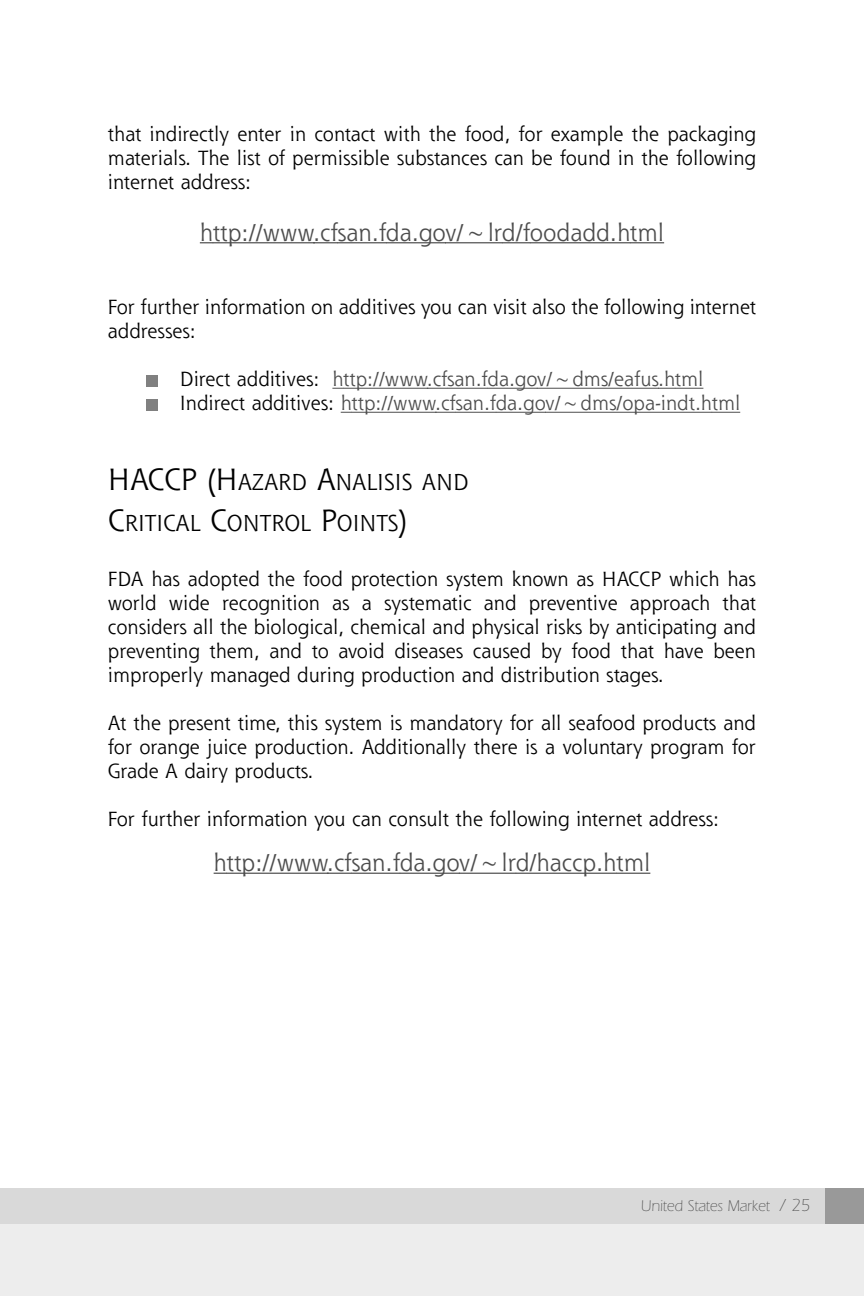
<style>
.page{position:relative;width:864px;height:1296px;background:#fff}
.page>*{position:absolute;margin:0;border:0;box-sizing:border-box;transform-origin:0 0}
.t1{font:24px "Shannon";color:#4d4d4d}
.t2{font:22.4px/40.6px "Shannon";color:#000}
.t3{font:20px/24px "Shannon";color:#000;text-align:justify}
.t4{font:20px/24px "Shannon";color:#4d4d4d}
.t5{font:300 16px "Itc Eras";color:#4d4d4d;scale:.95 1}
.s1{color:#000}
.s2{font-size:30px}
.s3{font-size:18px}
</style>
<div class="page">
<div style="left:0;top:1209px;width:864px;height:87px;background:#ededed"></div>
<svg style="left:200px;top:242px;width:13px;height:1px"></svg>
<hr style="left:213px;top:242px;width:102px;height:1px;background:#4d4d4d">
<svg style="left:315px;top:242px;width:23px;height:1px"></svg>
<hr style="left:338px;top:242px;width:48px;height:1px;background:#4d4d4d">
<hr style="left:386px;top:242px;width:60px;height:1px;background:#4d4d4d">
<hr style="left:445px;top:242px;width:57px;height:1px;background:#4d4d4d">
<svg style="left:502px;top:242px;width:28px;height:1px"></svg>
<hr style="left:530px;top:242px;width:100px;height:1px;background:#4d4d4d">
<hr style="left:630px;top:242px;width:34px;height:1px;background:#4d4d4d">
<hr style="left:343px;top:388px;width:85px;height:1px;background:#4d4d4d">
<svg style="left:427px;top:388px;width:20px;height:1px"></svg>
<hr style="left:447px;top:388px;width:41px;height:1px;background:#4d4d4d">
<hr style="left:488px;top:388px;width:50px;height:1px;background:#4d4d4d">
<hr style="left:537px;top:388px;width:122px;height:1px;background:#4d4d4d">
<svg style="left:658px;top:388px;width:45px;height:1px"></svg>
<hr style="left:351px;top:412px;width:86px;height:1px;background:#4d4d4d">
<svg style="left:435px;top:412px;width:20px;height:1px"></svg>
<hr style="left:455px;top:412px;width:41px;height:1px;background:#4d4d4d">
<hr style="left:496px;top:412px;width:50px;height:1px;background:#4d4d4d">
<hr style="left:545px;top:412px;width:167px;height:1px;background:#4d4d4d">
<svg style="left:712px;top:412px;width:28px;height:1px"></svg>
<svg style="left:214px;top:873px;width:13px;height:1px"></svg>
<hr style="left:227px;top:873px;width:102px;height:1px;background:#4d4d4d">
<svg style="left:328px;top:873px;width:23px;height:1px"></svg>
<hr style="left:351px;top:873px;width:49px;height:1px;background:#4d4d4d">
<hr style="left:400px;top:873px;width:60px;height:1px;background:#4d4d4d">
<hr style="left:459px;top:873px;width:57px;height:1px;background:#4d4d4d">
<hr style="left:516px;top:873px;width:101px;height:1px;background:#4d4d4d">
<hr style="left:616px;top:873px;width:34px;height:1px;background:#4d4d4d">
<div style="left:146px;top:399px;width:11px;height:11px;background:#808080"></div>
<div style="left:146px;top:375px;width:11px;height:11px;background:#808080"></div>
<div style="left:0;top:1188px;width:864px;height:36px;background:#d9d9d9"></div>
<div style="left:825px;top:1188px;width:39px;height:36px;background:#999"></div>
<p class="t3" style="left:108px;top:124px;width:650px">that indirectly enter in contact with the food, for example the packaging materials. The list of permissible substances can be found in the following internet address:</p>
<p class="t1" style="left:200px;top:222px;width:466px">http://www.cfsan.fda.gov/~lrd/foodadd.html</p>
<p class="t3" style="left:108px;top:297px;width:650px">For further information on additives you can visit also the following internet addresses:</p>
<p class="t4" style="left:180px;top:369px;width:562px"><span class="s1">Direct additives:</span> http://www.cfsan.fda.gov/~dms/eafus.html<br><span class="s1">Indirect additives:</span> http://www.cfsan.fda.gov/~dms/opa-indt.html</p>
<p class="t2" style="left:108px;top:464px;width:362px"><span class="s2">HACCP (H</span>AZARD <span class="s2">A</span>NALISIS AND<br><span class="s2">C</span>RITICAL <span class="s2">C</span>ONTROL <span class="s2">P</span>OINTS<span class="s2">)</span></p>
<p class="t3" style="left:108px;top:568px;width:650px">FDA has adopted the food protection system known as HACCP which has world wide recognition as a systematic and preventive approach that considers all the biological, chemical and physical risks by anticipating and preventing them, and to avoid diseases caused by food that have been improperly managed during production and distribution stages.</p>
<p class="t3" style="left:108px;top:712px;width:650px">At the present time, this system is mandatory for all seafood products and for orange juice production. Additionally there is a voluntary program for Grade A dairy products.</p>
<p class="t3" style="left:108px;top:809px;width:613px">For further information you can consult the following internet address:</p>
<p class="t1" style="left:214px;top:853px;width:438px">http://www.cfsan.fda.gov/~lrd/haccp.html</p>
<p class="t5" style="left:641px;top:1201px;width:179px">United States Market <span class="s3">/ 25</span></p>
</div>
